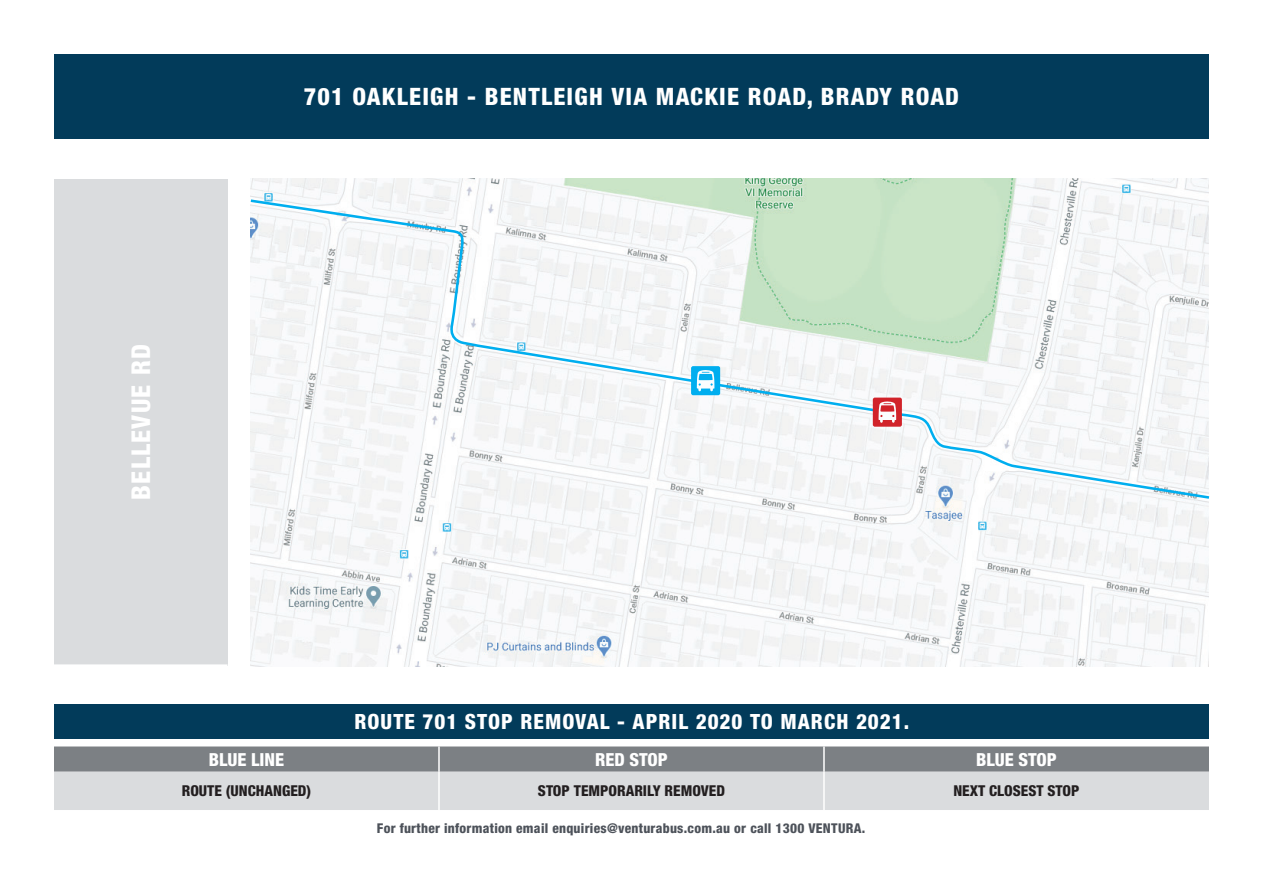
<style>
.page{position:relative;width:1263px;height:893px;background:#fff}
.page>*{position:absolute;margin:0;border:0;box-sizing:border-box;transform-origin:0 0}
.t1{font:800 condensed 25.95px "Helvetica Neue LT Std";letter-spacing:.05em;color:#fff}
.t2{font:800 condensed 24px "Helvetica Neue LT Std";letter-spacing:.05em;color:#fff}
.t3{font:800 condensed 21px "Helvetica Neue LT Std";letter-spacing:.05em;color:#fff}
.t4{font:800 condensed 18px "Helvetica Neue LT Std";color:#fff}
.t5{font:800 condensed 15px "Helvetica Neue LT Std";color:#231f20}
.t6{font:800 condensed 13.5px "Helvetica Neue LT Std";letter-spacing:.02em;color:#4d525a}
</style>
<div class="page">
<div style="left:54px;top:179px;width:173px;height:486px;background:#dadcde"></div>
<hr style="left:54px;top:664px;width:173px;height:2px;background:#fff">
<div style="left:54px;top:54px;width:1155px;height:84px;background:#023b5a"></div>
<div style="left:54px;top:704px;width:1155px;height:35px;background:#023b5a"></div>
<svg style="left:54px;top:746px;width:1155px;height:64px;background:#b5b8bb"></svg>
<hr style="left:438px;top:746px;width:2px;height:26px;background:#fff">
<hr style="left:438px;top:772px;width:2px;height:38px;background:#fff">
<hr style="left:823px;top:746px;width:2px;height:26px;background:#fff">
<hr style="left:823px;top:772px;width:2px;height:38px;background:#fff">
<img style="left:251px;top:179px;width:958px;height:487px">
<svg style="left:250px;top:198px;width:960px;height:302px"></svg>
<div style="left:873px;top:398px;width:29px;height:29px;background:#d1232a;border-radius:2px"></div>
<svg style="left:878px;top:401px;width:18px;height:22px"></svg>
<div style="left:691px;top:366px;width:29px;height:29px;background:#00aeef;border-radius:2px"></div>
<svg style="left:697px;top:370px;width:17px;height:21px"></svg>
<h2 class="t2" style="left:304px;top:81px;width:657px">701 OAKLEIGH - BENTLEIGH VIA MACKIE ROAD, BRADY ROAD</h2>
<h1 class="t1" style="left:125px;top:500px;width:157px;rotate:-90deg">BELLEVUE RD</h1>
<h3 class="t3" style="left:354px;top:708px;width:556px">ROUTE 701 STOP REMOVAL - APRIL 2020 TO MARCH 2021.</h3>
<h3 class="t4" style="left:209px;top:748px;width:77px">BLUE LINE</h3>
<h3 class="t4" style="left:595px;top:748px;width:74px">RED STOP</h3>
<h3 class="t4" style="left:976px;top:748px;width:82px">BLUE STOP</h3>
<p class="t5" style="left:182px;top:782px;width:131px">ROUTE (UNCHANGED)</p>
<p class="t5" style="left:538px;top:782px;width:189px">STOP TEMPORARILY REMOVED</p>
<p class="t5" style="left:953px;top:782px;width:128px">NEXT CLOSEST STOP</p>
<p class="t6" style="left:377px;top:820px;width:490px">For further information email enquiries@venturabus.com.au or call 1300 VENTURA.</p>
</div>
